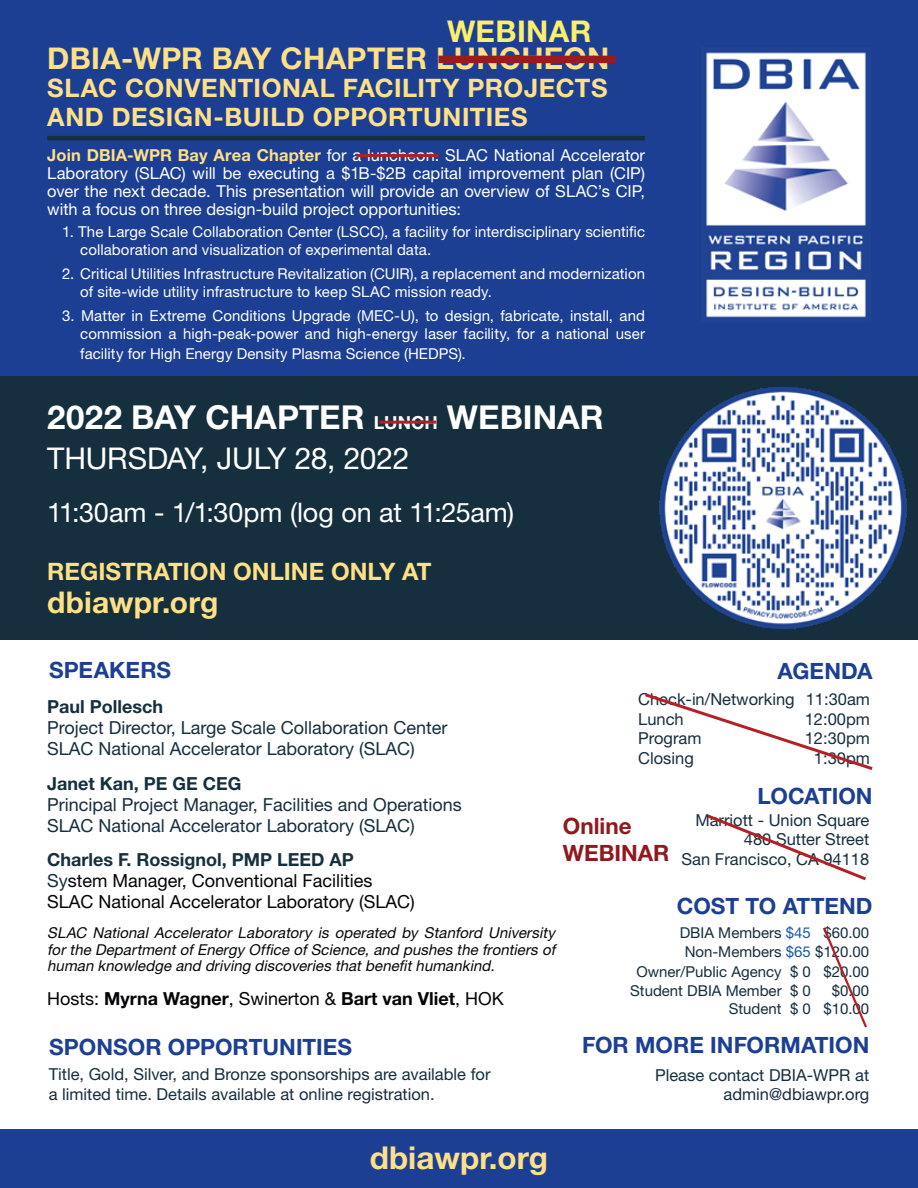
<style>
.page{position:relative;width:918px;height:1188px;background:#fff}
.page>*{position:absolute;margin:0;border:0;box-sizing:border-box;transform-origin:0 0}
.t1{font:700 33px "Helvetica Neue LT Std";letter-spacing:.005em;color:#fff}
.t2{font:700 31.5px "Helvetica Neue LT Std";color:#fee086}
.t3{font:700 30px "Helvetica Neue LT Std";letter-spacing:.01em;color:#fee087}
.t4{font:30px "Helvetica Neue LT Std";letter-spacing:-.005em;color:#fff}
.t5{font:700 30px "Helvetica Neue LT Std";letter-spacing:.015em;color:#faf06c}
.t6{font:27px "Helvetica Neue LT Std";letter-spacing:-.005em;color:#fff}
.t7{font:700 25.5px/28.5px "Helvetica Neue LT Std";letter-spacing:.02em;color:#fee087}
.t8{font:700 24px "Helvetica Neue LT Std";color:#fee087}
.t9{font:700 22.5px "Helvetica Neue LT Std";color:#1c3f94}
.t10{font:700 22.5px/27px "Helvetica Neue LT Std";color:#90191c}
.t11{font:18px/21px "Helvetica Neue LT Std";color:#152f3e}
.t12{font:18px/21px "Helvetica Neue LT Std";color:#040406}
.t13{font:700 18px "Helvetica Neue LT Std";color:#040406}
.t14{font:700 18px "Helvetica Neue LT Std";color:#152f3e}
.t15{font:16.5px/18px "Helvetica Neue LT Std";color:#fff;text-align:justify}
.t16{font:16.5px/19.5px "Helvetica Neue LT Std";color:#152f3e;text-align:right}
.t17{font:16.5px/19.8px "Helvetica Neue LT Std";color:#142e3d}
.t18{font:15px/18px "Helvetica Neue LT Std";letter-spacing:.005em;color:#fff}
.t19{font:italic 15px/16.5px "Helvetica Neue LT Std";color:#050709}
.t20{font:15px/18px "Helvetica Neue LT Std";color:#142e3d;text-align:right}
.t21{font:15px "Helvetica Neue LT Std";color:#152f3e}
.s1{font-weight:700;color:#fee087}
.s2{font-size:18px}
.s3{font-weight:700;color:#152f3e}
.s4{color:#152f3e}
.s5{font-weight:400}
.s6{color:#1b59a5}
.s7{color:#185aa6}
</style>
<div class="page">
<div style="left:0;top:0;width:918px;height:376px;background:#1c3f94"></div>
<div style="left:0;top:1129px;width:918px;height:59px;background:#1c3f94"></div>
<div style="left:0;top:376px;width:918px;height:263px;background:#152f3e"></div>
<hr style="left:47px;top:136px;width:598px;height:4px;background:#152f3e">
<img style="left:706px;top:52px;width:160px;height:266px">
<img style="left:659px;top:386px;width:248px;height:243px">
<hr style="left:356px;top:154px;width:82px;height:3px;background:#b21f24">
<div style="left:438px;top:56px;width:178px;height:7px;background:#991b1e"></div>
<hr style="left:379px;top:421px;width:57px;height:3px;background:#b21f24">
<svg style="left:707px;top:814px;width:159px;height:67px"></svg>
<svg style="left:823px;top:927px;width:44px;height:101px"></svg>
<svg style="left:645px;top:693px;width:228px;height:77px"></svg>
<h3 class="t5" style="left:447px;top:13px;width:146px">WEBINAR</h3>
<h3 class="t3" style="left:47px;top:39px;width:564px">DBIA-WPR BAY CHAPTER LUNCHEON</h3>
<h3 class="t7" style="left:47px;top:73px;width:562px">SLAC CONVENTIONAL FACILITY PROJECTS<br>AND DESIGN-BUILD OPPORTUNITIES</h3>
<p class="t15" style="left:47px;top:146px;width:599px"><span class="s1">Join DBIA-WPR Bay Area Chapter</span> for a luncheon. SLAC National Accelerator Laboratory (SLAC) will be executing a $1B-$2B capital improvement plan (CIP) over the next decade. This presentation will provide an overview of SLAC’s CIP, with a focus on three design-build project opportunities:</p>
<p class="t18" style="left:80px;top:223px;width:566px;text-indent:-18px">1. The Large Scale Collaboration Center (LSCC), a facility for interdisciplinary scientific collaboration and visualization of experimental data.</p>
<p class="t18" style="left:80px;top:265px;width:566px;text-indent:-18px">2. Critical Utilities Infrastructure Revitalization (CUIR), a replacement and modernization of site-wide utility infrastructure to keep SLAC mission ready.</p>
<p class="t18" style="left:62px;top:307px;width:584px;text-align:right">3. Matter in Extreme Conditions Upgrade (MEC-U), to design, fabricate, install, and commission a high-peak-power and high-energy laser facility, for a national user</p>
<p class="t18" style="left:80px;top:344px;width:387px">facility for High Energy Density Plasma Science (HEDPS).</p>
<h1 class="t1" style="left:47px;top:397px;width:558px">2022 BAY CHAPTER <span class="s2">LUNCH</span> WEBINAR</h1>
<h3 class="t4" style="left:47px;top:441px;width:364px">THURSDAY, JULY 28, 2022</h3>
<h3 class="t6" style="left:47px;top:496px;width:468px">11:30am - 1/1:30pm (log on at 11:25am)</h3>
<h3 class="t8" style="left:47px;top:557px;width:386px">REGISTRATION ONLINE ONLY AT</h3>
<h3 class="t3" style="left:47px;top:584px;width:173px">dbiawpr.org</h3>
<h3 class="t9" style="left:49px;top:656px;width:124px">SPEAKERS</h3>
<h3 class="t9" style="left:778px;top:657px;width:97px">AGENDA</h3>
<p class="t16" style="left:638px;top:689px;width:233px;text-align:left">Check-in/Networking 11:30am<br>Lunch</p>
<p class="t14" style="left:47px;top:696px;width:117px">Paul Pollesch</p>
<p class="t11" style="left:47px;top:717px;width:402px">Project Director, Large Scale Collaboration Center<br>SLAC National Accelerator Laboratory (SLAC)</p>
<p class="t14" style="left:47px;top:772px;width:196px">Janet Kan, PE GE CEG</p>
<p class="t11" style="left:47px;top:794px;width:416px">Principal Project Manager, Facilities and Operations<br>SLAC National Accelerator Laboratory (SLAC)</p>
<p class="t12" style="left:47px;top:849px;width:369px"><span class="s3">Charles F. Rossignol, PMP LEED AP<br></span><span class="s4">Sy</span>stem Manager, Conventional Facilities<br>SLAC National Accelerator Laboratory (SLAC)</p>
<p class="t19" style="left:47px;top:924px;width:513px">SLAC National Accelerator Laboratory is operated by Stanford University forthe DepartmentofEnergy Office ofScience,and pushes the frontiers of human knowledge and driving discoveries thatbenefithumankind.</p>
<p class="t13" style="left:47px;top:987px;width:458px"><span class="s5">Hosts:</span> Myrna Wagner<span class="s5">, Swinerton &amp;</span> Bart van Vliet<span class="s5">, HOK</span></p>
<p class="t16" style="left:805px;top:709px;width:67px">12:00pm</p>
<p class="t16" style="left:638px;top:728px;width:65px">Program</p>
<p class="t16" style="left:805px;top:728px;width:67px">12:30pm</p>
<p class="t16" style="left:638px;top:748px;width:57px">Closing</p>
<p class="t16" style="left:814px;top:748px;width:57px">1:30pm</p>
<h3 class="t9" style="left:758px;top:782px;width:116px">LOCATION</h3>
<p class="t16" style="left:682px;top:810px;width:189px">Marriott - Union Square<br>480 Sutter Street<br>San Francisco, CA 94118</p>
<h3 class="t10" style="left:563px;top:812px;width:108px">Online<br>WEBINAR</h3>
<h3 class="t9" style="left:677px;top:893px;width:197px">COST TO ATTEND</h3>
<p class="t21" style="left:680px;top:923px;width:191px">DBIA Members <span class="s6">$45</span> $60.00</p>
<p class="t21" style="left:685px;top:943px;width:186px">Non-Members <span class="s7">$65</span> $120.00</p>
<p class="t20" style="left:636px;top:962px;width:234px">Owner/Public Agency $ 0 $20.00</p>
<p class="t20" style="left:630px;top:982px;width:182px">Student DBIA Member $ 0</p>
<p class="t20" style="left:729px;top:982px;width:142px">$0.00<br>Student $ 0 $10.00</p>
<h3 class="t9" style="left:49px;top:1033px;width:305px">SPONSOR OPPORTUNITIES</h3>
<p class="t17" style="left:49px;top:1064px;width:443px">Title, Gold, Silver, and Bronze sponsorships are available for a limited time. Details available at online registration.</p>
<h2 class="t2" style="left:370px;top:1139px;width:180px">dbiawpr.org</h2>
<h3 class="t9" style="left:582px;top:1031px;width:289px">FOR MORE INFORMATION</h3>
<p class="t16" style="left:655px;top:1065px;width:216px">Please contact DBIA-WPR at admin@dbiawpr.org</p>
</div>
